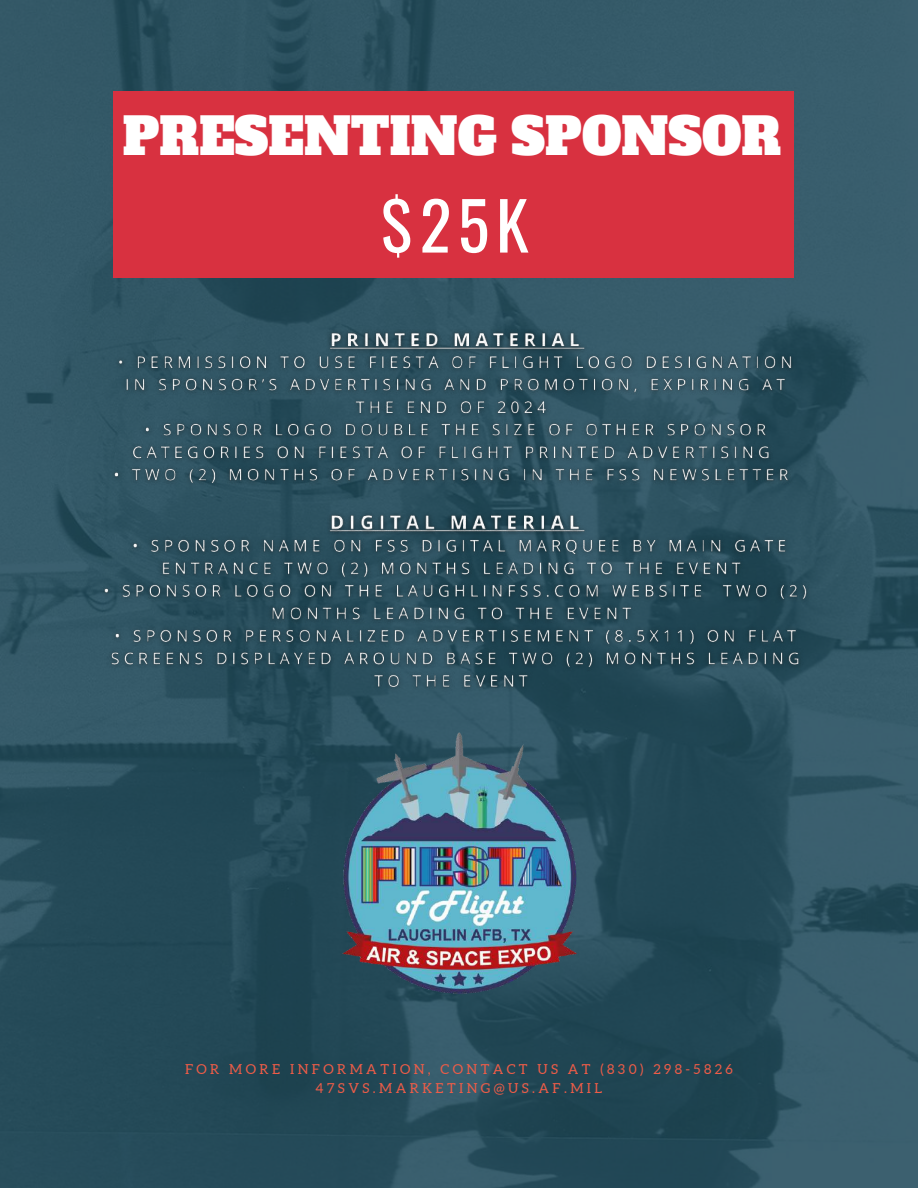
<style>
.page{position:relative;width:918px;height:1188px;background:#fff}
.page>*{position:absolute;margin:0;border:0;box-sizing:border-box;transform-origin:0 0}
.t1{font:66px "Oswald";color:#fff}
.t2{font:49.8px "Alfa Slab One";color:#fff}
.t3{font:13.8px/18.8px "Aleo";letter-spacing:.25em;color:#ee5c48;text-align:center}
</style>
<div class="page">
<img style="left:0;top:0;width:918px;height:1188px">
<div style="left:113px;top:92px;width:681px;height:185px;background:#d83140"></div>
<img style="left:95px;top:318px;width:724px;height:397px">
<img style="left:336px;top:728px;width:246px;height:299px">
<h2 class="t2" style="left:123px;top:104px;width:660px">PRESENTING SPONSOR</h2>
<h1 class="t1" style="left:381px;top:174px;width:149px">$25K</h1>
<p class="t3" style="left:185px;top:1060px;width:549px">FOR MORE INFORMATION, CONTACT US AT (830) 298-5826<br>47SVS.MARKETING@US.AF.MIL</p>
</div>
